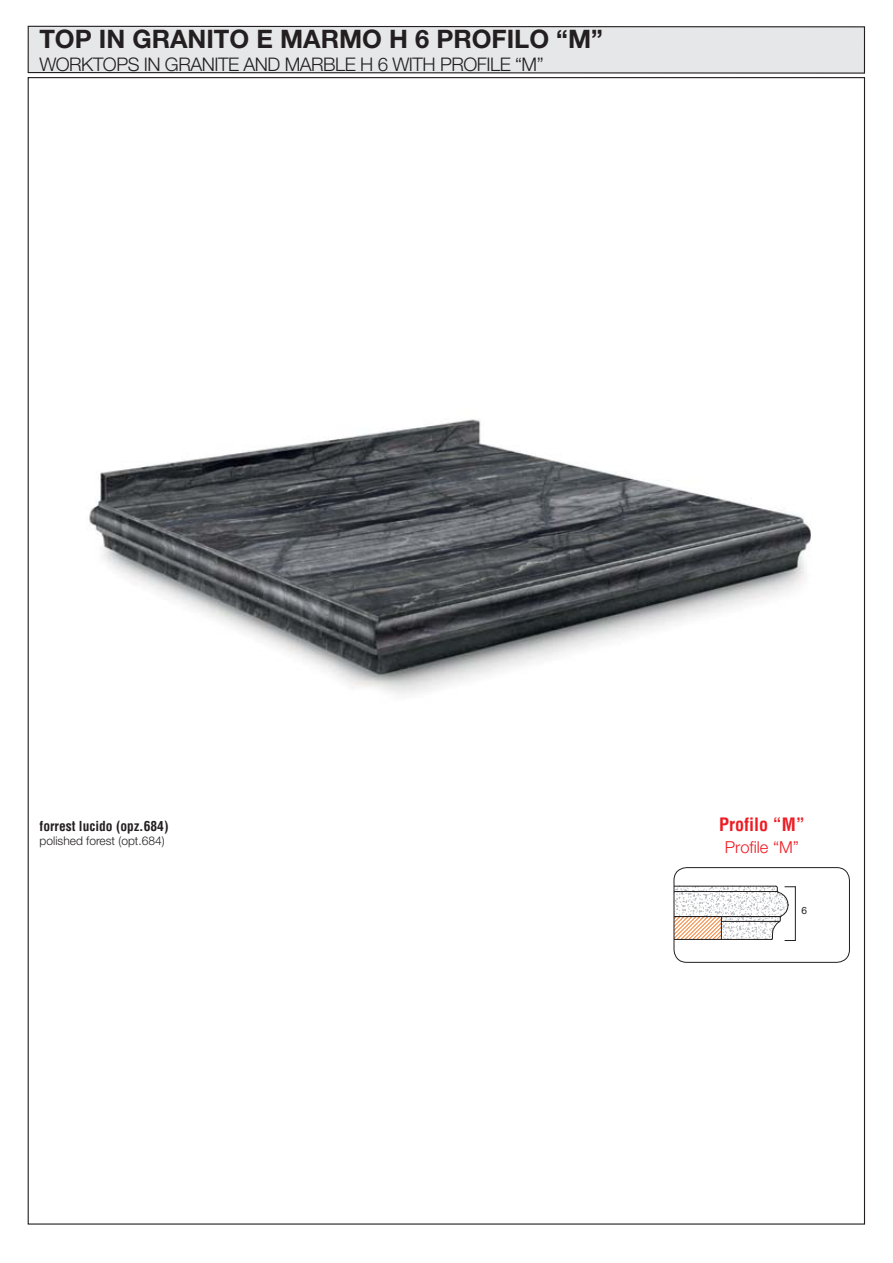
<style>
.page{position:relative;width:893px;height:1263px;background:#fff}
.page>*{position:absolute;margin:0;border:0;box-sizing:border-box;transform-origin:0 0}
.t1{font:700 25.5px "Helvetica Neue";color:#231f20}
.t2{font:300 18.75px "Helvetica Neue LT Pro";letter-spacing:-.025em;color:#231f20}
.t3{font:700 condensed 18px "Helvetica";color:#ed1c24}
.t4{font:300 16.5px "Helvetica Neue LT Pro";color:#ed1c24}
.t5{font:700 condensed 13.5px "Helvetica";color:#231f20}
.t6{font:300 12px "Helvetica Neue LT Pro";color:#231f20}
.t7{font:10.05px "Helvetica Neue";color:#231f20}
</style>
<div class="page">
<img style="left:89px;top:419px;width:722px;height:276px">
<svg style="left:676px;top:886px;width:119px;height:55px"></svg>
<hr style="left:795px;top:887px;width:1px;height:54px;background:#231f20">
<div style="left:674px;top:867px;width:176px;height:96px;border:1px solid #231f20;border-radius:13px"></div>
<svg style="left:27px;top:25px;width:838px;height:49px;background:#dddedf"></svg>
<h1 class="t1" style="left:39px;top:30px;width:565px">TOP IN GRANITO E MARMO H 6 PROFILO “M”</h1>
<p class="t2" style="left:39px;top:57px;width:506px">WORKTOPS IN GRANITE AND MARBLE H 6 WITH PROFILE “M”</p>
<p class="t5" style="left:40px;top:821px;width:130px">forrest lucido (opz.684)</p>
<p class="t6" style="left:40px;top:836px;width:127px">polished forest (opt.684)</p>
<p class="t3" style="left:719px;top:817px;width:87px">Profilo “M”</p>
<p class="t4" style="left:725px;top:842px;width:76px">Profile “M”</p>
<p class="t7" style="left:801px;top:904px;width:7px">-</p>
</div>
